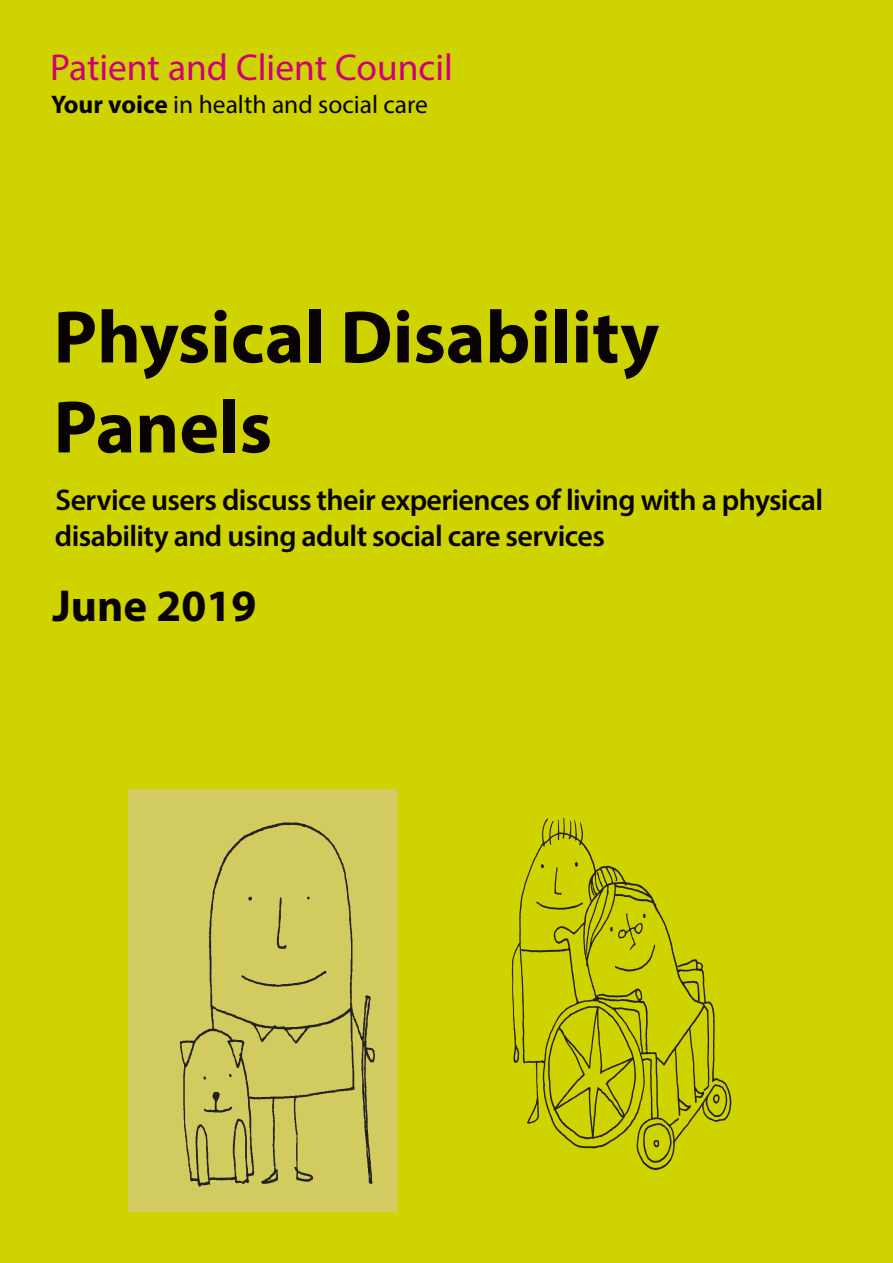
<style>
.page{position:relative;width:893px;height:1263px;background:#cfd400}
.page>*{position:absolute;margin:0;border:0;box-sizing:border-box;transform-origin:0 0}
.Report_Title{font:700 75px/90px "Myriad Pro";color:#080302}
.Report_Date{font:700 45px "Myriad Pro";color:#080302}
.t1{font:37.5px "Myriad Pro";color:#cd007a}
.Report_Subtitle{font:600 30px/36px "Myriad Pro";letter-spacing:-.02em;color:#080302}
.t2{font:25.5px "Myriad Pro";color:#080302}
.s1{font-weight:700}
</style>
<div class="page">
<div style="left:129px;top:790px;width:268px;height:422px;background:#d2cc60"></div>
<img style="left:511px;top:817px;width:221px;height:353px">
<p class="t1" style="left:50px;top:45px;width:404px">Patient and Client Council</p>
<p class="t2" style="left:51px;top:89px;width:378px"><span class="s1">Your voice</span> in health and social care</p>
<p class="Report_Title" style="left:54px;top:290px;width:607px">Physical Disability<br>Panels</p>
<p class="Report_Subtitle" style="left:55px;top:481px;width:770px">Service users discuss their experiences of living with a physical disability and using adult social care services</p>
<p class="Report_Date" style="left:52px;top:576px;width:205px">June 2019</p>
</div>
